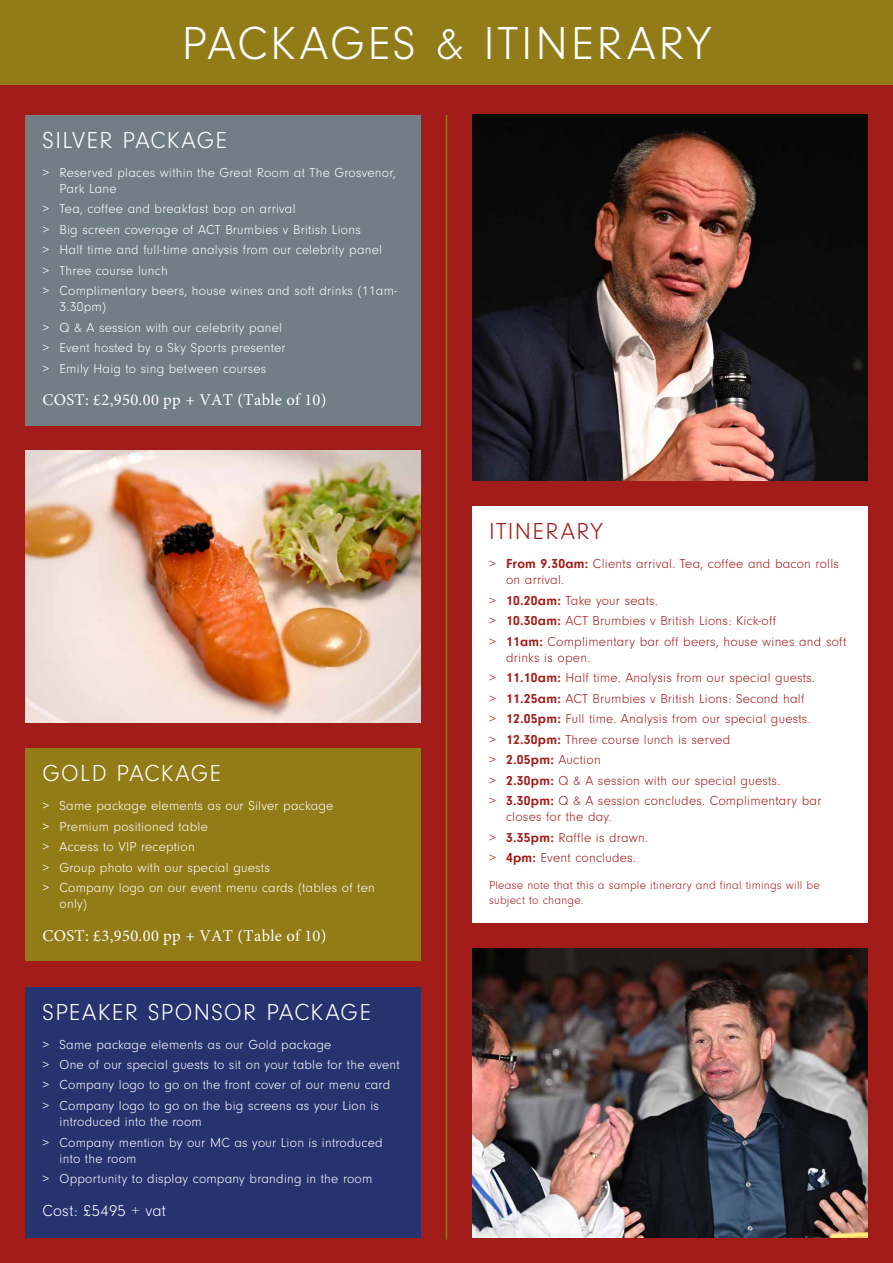
<style>
.page{position:relative;width:893px;height:1263px;background:#fff}
.page>*{position:absolute;margin:0;border:0;box-sizing:border-box;transform-origin:0 0}
.t1{font:300 48px "Neuzeit Gro";letter-spacing:.055em;color:#fff}
.t2{font:300 24px "Neuzeit Gro";letter-spacing:.06em;color:#fff}
.t3{font:300 24px "Neuzeit Gro";letter-spacing:.06em;color:#a21c19}
.t4{font:16.5px "Minion Pro";letter-spacing:.02em;color:#fff}
.t5{font:300 16.5px "Neuzeit Gro";letter-spacing:.02em;color:#fff}
.t6{font:300 13.5px/20.4px "Neuzeit Gro";letter-spacing:.02em;color:#fff}
.t7{font:300 13.5px/20.4px "Neuzeit Gro";letter-spacing:.02em;color:#a21c19}
.t8{font:300 12px/14.4px "Neuzeit Gro";letter-spacing:.02em;color:#a21c19}
.s1{font-weight:700}
</style>
<div class="page">
<div style="left:0;top:0;width:893px;height:85px;background:#927c18"></div>
<div style="left:0;top:85px;width:893px;height:1178px;background:#a21c19"></div>
<div style="left:26px;top:115px;width:395px;height:310px;background:#717e86"></div>
<div style="left:472px;top:506px;width:395px;height:417px;background:#fff"></div>
<div style="left:26px;top:748px;width:395px;height:213px;background:#927c18"></div>
<div style="left:26px;top:986px;width:395px;height:251px;background:#27336f"></div>
<img style="left:472px;top:948px;width:395px;height:289px">
<img style="left:26px;top:451px;width:395px;height:272px">
<img style="left:472px;top:115px;width:395px;height:365px">
<hr style="left:446px;top:115px;width:1px;height:1124px;background:#927c18">
<h1 class="t1" style="left:182px;top:17px;width:531px">PACKAGES &amp; ITINERARY</h1>
<h2 class="t2" style="left:43px;top:127px;width:186px">SILVER PACKAGE</h2>
<p class="t6" style="left:60px;top:165px;width:338px;line-height:16.2px;text-indent:-17px">&gt; Reserved places within the Great Room at The Grosvenor,<br>Park Lane</p>
<p class="t6" style="left:43px;top:199px;width:356px">&gt; Tea, coffee and breakfast bap on arrival<br>&gt; Big screen coverage of ACT Brumbies v British Lions<br>&gt; Half time and full-time analysis from our celebrity panel<br>&gt; Three course lunch<br>&gt; Complimentary beers, house wines and soft drinks (11am-</p>
<p class="t6" style="left:43px;top:297px;width:245px;text-indent:17px">3.30pm)<br>&gt; Q &amp; A session with our celebrity panel &gt; Event hosted by a Sky Sports presenter &gt; Emily Haig to sing between courses</p>
<p class="t4" style="left:43px;top:389px;width:286px">COST: £2,950.00 pp + VAT (Table of 10)</p>
<h2 class="t2" style="left:43px;top:761px;width:180px">GOLD PACKAGE</h2>
<p class="t6" style="left:43px;top:796px;width:334px">&gt; Same package elements as our Silver package<br>&gt; Premium positioned table<br>&gt; Access to VIP reception<br>&gt; Group photo with our special guests<br>&gt; Company logo on our event menu cards (tables of ten</p>
<p class="t6" style="left:60px;top:894px;width:29px">only)</p>
<p class="t4" style="left:43px;top:924px;width:286px">COST: £3,950.00 pp + VAT (Table of 10)</p>
<h2 class="t2" style="left:43px;top:999px;width:330px">SPEAKER SPONSOR PACKAGE</h2>
<p class="t6" style="left:43px;top:1034px;width:359px">&gt; Same package elements as our Gold package<br>&gt; One of our special guests to sit on your table for the event &gt; Company logo to go on the front cover of our menu card &gt; Company logo to go on the big screens as your Lion is</p>
<p class="t6" style="left:43px;top:1112px;width:342px;text-indent:17px">introduced into the room<br>&gt; Company mention by our MC as your Lion is introduced</p>
<p class="t6" style="left:43px;top:1148px;width:331px;text-indent:17px">into the room<br>&gt; Opportunity to display company branding in the room</p>
<p class="t5" style="left:43px;top:1202px;width:125px">Cost: £5495 + vat</p>
<h2 class="t3" style="left:489px;top:518px;width:115px">ITINERARY</h2>
<p class="t7" style="left:506px;top:556px;width:335px;line-height:16.2px;text-indent:-17px">&gt; <span class="s1">From 9.30am:</span> Clients arrival. Tea, coffee and bacon rolls on arrival.</p>
<p class="t7" style="left:489px;top:590px;width:359px">&gt; <span class="s1">10.20am:</span> Take your seats.<br>&gt; <span class="s1">10.30am:</span> ACT Brumbies v British Lions: Kick-off<br>&gt; <span class="s1">11am:</span> Complimentary bar off beers, house wines and soft</p>
<p class="t7" style="left:489px;top:647px;width:334px;text-indent:17px">drinks is open.<br>&gt; <span class="s1">11.10am:</span> Half time. Analysis from our special guests. &gt; <span class="s1">11.25am:</span> ACT Brumbies v British Lions: Second half<br>&gt; <span class="s1">12.05pm:</span> Full time. Analysis from our special guests.<br>&gt; <span class="s1">12.30pm:</span> Three course lunch is served<br>&gt; <span class="s1">2.05pm:</span> Auction<br>&gt; <span class="s1">2.30pm:</span> Q &amp; A session with our special guests.<br>&gt; <span class="s1">3.30pm:</span> Q &amp; A session concludes. Complimentary bar</p>
<p class="t7" style="left:489px;top:807px;width:161px;text-indent:17px">closes for the day.<br>&gt; <span class="s1">3.35pm:</span> Raffle is drawn. &gt; <span class="s1">4pm:</span> Event concludes.</p>
<p class="t8" style="left:489px;top:878px;width:332px">Please note that this a sample itinerary and final timings will be subject to change.</p>
</div>
